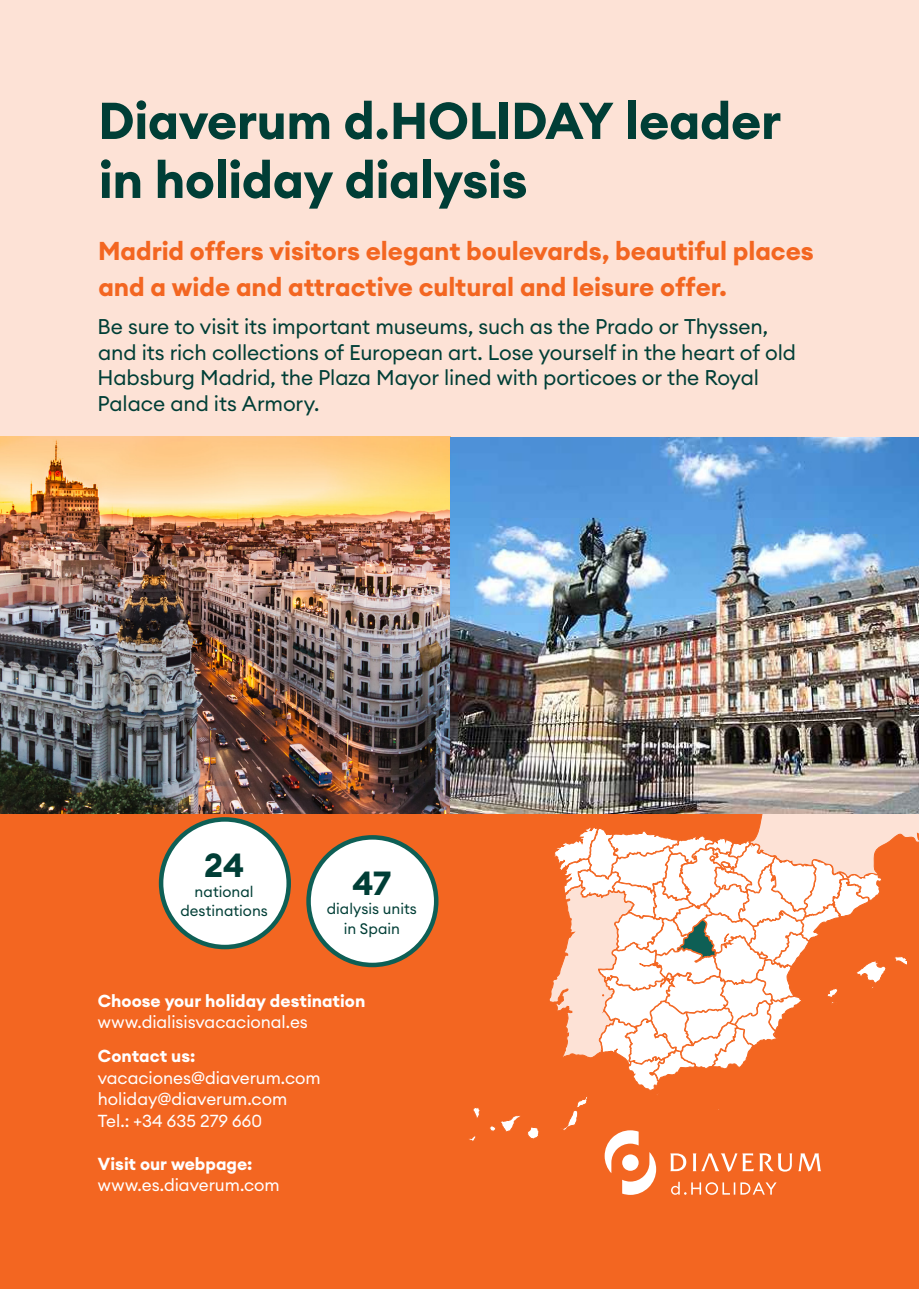
<style>
.page{position:relative;width:919px;height:1289px;background:#fff}
.page>*{position:absolute;margin:0;border:0;box-sizing:border-box;transform-origin:0 0}
.t1{font:700 51px/58.9px "Euclid Circular A";letter-spacing:-.01em;color:#003e36}
.t2{font:700 33px "Euclid Circular A";color:#003e36}
.t3{font:700 25.5px/36px "Euclid Circular A";letter-spacing:-.005em;color:#f36621}
.t4{font:21px/25.5px "Euclid Circular A";letter-spacing:-.005em;color:#003e36}
.t5{font:700 17.1px/21.5px "Euclid Circular A";color:#fff}
.t6{font:17.1px "Euclid Circular A";letter-spacing:-.005em;color:#fff}
.t7{font:15px/19.5px "Euclid Circular A";color:#003e36;text-align:center}
.s1{font-weight:400}
</style>
<div class="page">
<div style="left:0;top:0;width:918px;height:1288px;background:#fde2d6"></div>
<div style="left:0;top:757px;width:918px;height:531px;background:#f36621"></div>
<svg style="left:468px;top:813px;width:450px;height:381px"></svg>
<img style="left:0;top:437px;width:918px;height:376px">
<div style="left:161px;top:819px;width:128px;height:128px;background:#fff;border-radius:50%"></div>
<div style="left:159px;top:817px;width:132px;height:132px;border:4px solid #0e5f55;border-radius:50%"></div>
<div style="left:308px;top:837px;width:128px;height:128px;background:#fff;border-radius:50%"></div>
<div style="left:306px;top:835px;width:132px;height:132px;border:4px solid #0e5f55;border-radius:50%"></div>
<p class="t1" style="left:98px;top:92px;width:684px">Diaverum d.HOLIDAY leader in holiday dialysis</p>
<p class="t3" style="left:98px;top:233px;width:717px">Madrid offers visitors elegant boulevards, beautiful places and a wide and attractive cultural and leisure offer.</p>
<p class="t4" style="left:98px;top:313px;width:699px">Be sure to visit its important museums, such as the Prado or Thyssen, and its rich collections of European art. Lose yourself in the heart of old Habsburg Madrid, the Plaza Mayor lined with porticoes or the Royal Palace and its Armory.</p>
<p class="t2" style="left:204px;top:844px;width:42px">24</p>
<p class="t7" style="left:180px;top:881px;width:89px">national destinations</p>
<p class="t2" style="left:352px;top:862px;width:40px">47</p>
<p class="t7" style="left:327px;top:899px;width:92px">dialysis units in Spain</p>
<p class="t5" style="left:98px;top:990px;width:269px">Choose your holiday destination <span class="s1">www.dialisisvacacional.es</span></p>
<p class="t5" style="left:98px;top:1045px;width:99px">Contact us:</p>
<p class="t6" style="left:98px;top:1066px;width:224px">vacaciones@diaverum.com</p>
<p class="t6" style="left:98px;top:1088px;width:191px">holiday@diaverum.com</p>
<p class="t6" style="left:98px;top:1109px;width:166px">Tel.: +34 635 279 660</p>
<p class="t5" style="left:98px;top:1153px;width:156px">Visit our webpage:</p>
<p class="t6" style="left:98px;top:1173px;width:183px">www.es.diaverum.com</p>
</div>
